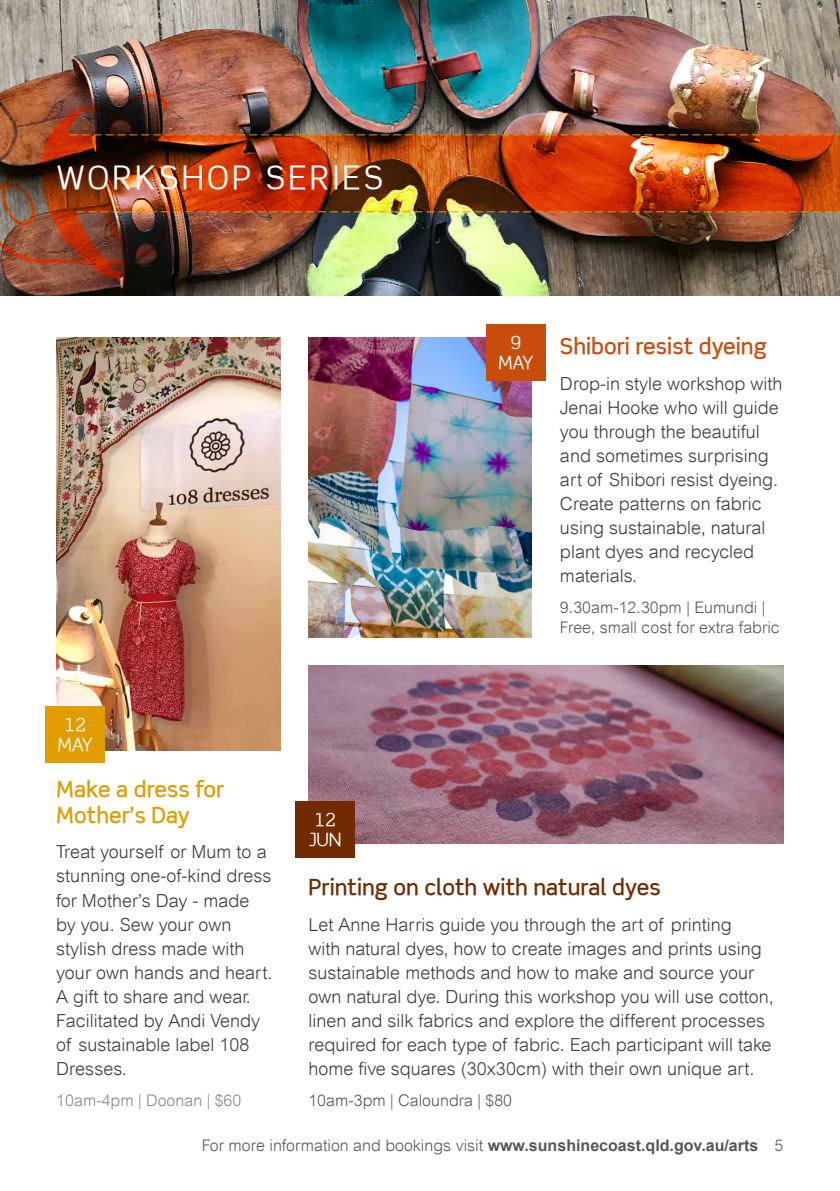
<style>
.page{position:relative;width:840px;height:1191px;background:#fff}
.page>*{position:absolute;margin:0;border:0;box-sizing:border-box;transform-origin:0 0}
.t1{font:32px "Scene";letter-spacing:.1em;color:#fff}
.t2{font:500 22px "Scene";color:#712b01}
.t3{font:500 22px/26.4px "Scene";color:#e19c00}
.t4{font:500 22px "Scene";color:#c84d0d}
.t5{font:300 18px/24px "Arial";color:#3b3c43}
.t6{font:18px/20px "Scene Alt";letter-spacing:-.02em;color:#fff;text-align:center}
.t7{font:300 16px/20px "Arial";color:#575756}
.t8{font:300 16px "Arial";color:#878787}
.s1{font-weight:700}
</style>
<div class="page">
<img style="left:0;top:0;width:839px;height:295px">
<svg style="left:0;top:68px;width:19px;height:25px"></svg>
<img style="left:0;top:93px;width:839px;height:185px">
<svg style="left:69px;top:134px;width:770px;height:1px"></svg>
<svg style="left:76px;top:211px;width:763px;height:1px"></svg>
<img style="left:308px;top:337px;width:223px;height:301px">
<img style="left:56px;top:337px;width:224px;height:413px">
<div style="left:486px;top:324px;width:59px;height:57px;background:#c84d0d"></div>
<div style="left:45px;top:706px;width:60px;height:56px;background:#e19c00"></div>
<img style="left:308px;top:666px;width:474px;height:178px">
<div style="left:295px;top:800px;width:60px;height:57px;background:#712b01"></div>
<h1 class="t1" style="left:57px;top:158px;width:328px">WORKSHOP SERIES</h1>
<p class="t6" style="left:57px;top:714px;width:37px">12<br>MAY</p>
<p class="t6" style="left:498px;top:333px;width:37px">9<br>MAY</p>
<p class="t4" style="left:559px;top:333px;width:208px">Shibori resist dyeing</p>
<p class="t5" style="left:559px;top:371px;width:224px">Drop-in style workshop with<br>Jenai Hooke who will guide you through the beautiful and sometimes surprising art of Shibori resist dyeing.<br>Create patterns on fabric using sustainable, natural plant dyes and recycled materials.</p>
<p class="t7" style="left:559px;top:597px;width:221px">9.30am-12.30pm | Eumundi |<br>Free, small cost for extra fabric</p>
<p class="t3" style="left:56px;top:775px;width:169px">Make a dress for<br>Mother’s Day</p>
<p class="t5" style="left:56px;top:840px;width:217px">Treat yourself or Mum to a stunning one-of-kind dress for Mother’s Day - made by you. Sew your own stylish dress made with your own hands and heart.<br>A gift to share and wear.<br>Facilitated by Andi Vendy of sustainable label 108<br>Dresses.</p>
<p class="t8" style="left:56px;top:1091px;width:186px">10am-4pm | Doonan | $60</p>
<p class="t6" style="left:309px;top:809px;width:34px;text-align:left">12<br>JUN</p>
<p class="t2" style="left:308px;top:873px;width:354px">Printing on cloth with natural dyes</p>
<p class="t5" style="left:308px;top:912px;width:466px">Let Anne Harris guide you through the art of printing<br>with natural dyes, how to create images and prints using sustainable methods and how to make and source your own natural dye. During this workshop you will use cotton, linen and silk fabrics and explore the different processes required for each type of fabric. Each participant will take home five squares (30x30cm) with their own unique art.</p>
<p class="t7" style="left:308px;top:1090px;width:205px">10am-3pm | Caloundra | $80</p>
<p class="t7" style="left:201px;top:1135px;width:582px">For more information and bookings visit <span class="s1">www.sunshinecoast.qld.gov.au/arts</span> 5</p>
</div>
